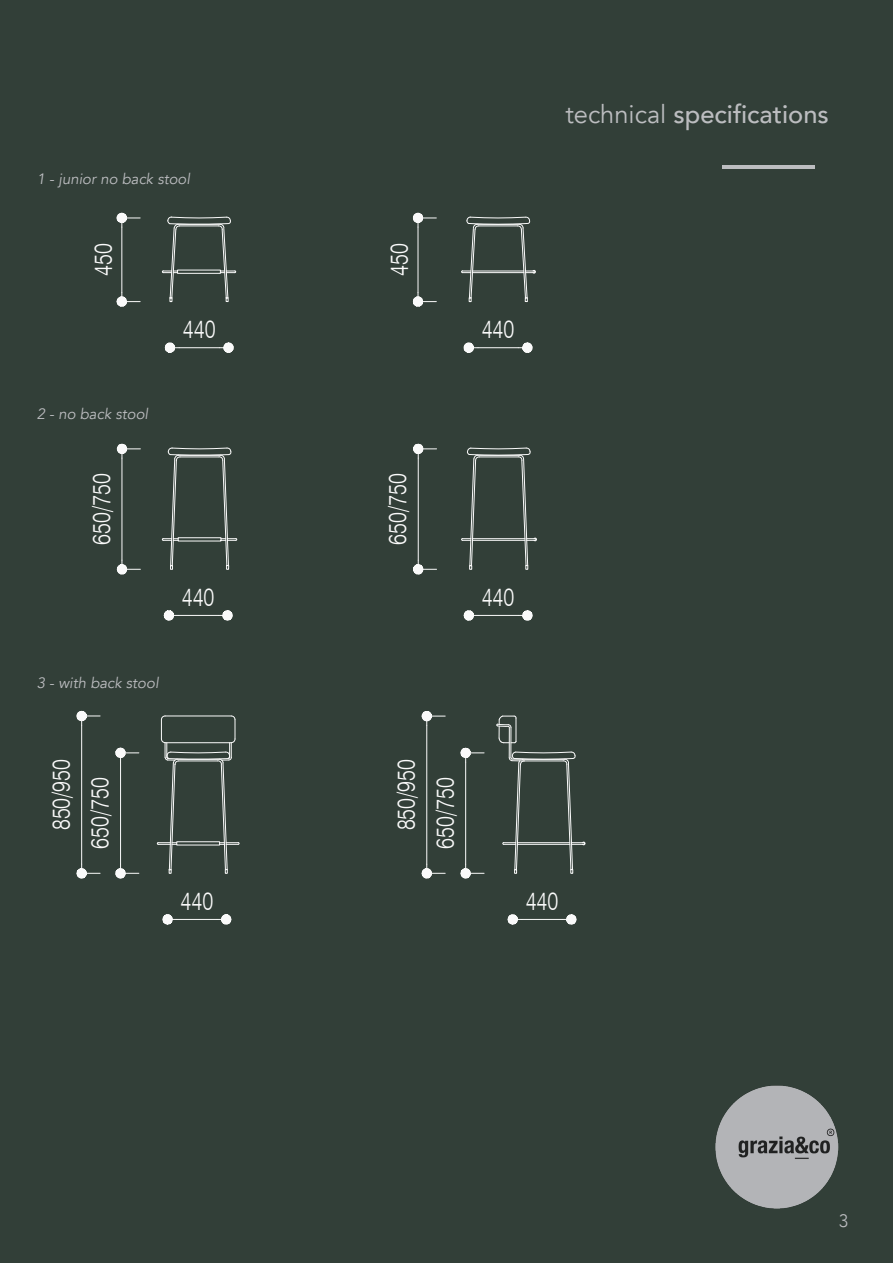
<style>
.page{position:relative;width:893px;height:1263px;background:#323f38}
.page>*{position:absolute;margin:0;border:0;box-sizing:border-box;transform-origin:0 0}
.t1{font:300 25.5px "Swiss 721 BT";color:#fafafa;scale:.8 1}
.t2{font:500 25.5px "Avenir";color:#bcbdc0}
.t3{font:300 18px "Avenir";color:#bcbdc0}
.t4{font:italic 15px "Avenir";color:#bcbdc0}
.s1{font-weight:400}
</style>
<div class="page">
<svg style="left:162px;top:217px;width:74px;height:85px"></svg>
<hr style="left:122px;top:227px;width:1px;height:65px;background:#fafafa">
<svg style="left:116px;top:292px;width:24px;height:15px"></svg>
<svg style="left:116px;top:213px;width:24px;height:14px"></svg>
<hr style="left:418px;top:227px;width:1px;height:65px;background:#fafafa">
<svg style="left:413px;top:292px;width:23px;height:15px"></svg>
<svg style="left:413px;top:213px;width:23px;height:14px"></svg>
<svg style="left:461px;top:217px;width:75px;height:85px"></svg>
<svg style="left:162px;top:448px;width:75px;height:121px"></svg>
<hr style="left:122px;top:458px;width:1px;height:102px;background:#fafafa">
<svg style="left:117px;top:560px;width:23px;height:15px"></svg>
<svg style="left:117px;top:444px;width:23px;height:14px"></svg>
<hr style="left:418px;top:458px;width:1px;height:102px;background:#fafafa">
<svg style="left:413px;top:560px;width:24px;height:15px"></svg>
<svg style="left:413px;top:444px;width:24px;height:14px"></svg>
<svg style="left:461px;top:448px;width:76px;height:121px"></svg>
<hr style="left:179px;top:347px;width:40px;height:1px;background:#fafafa">
<svg style="left:165px;top:342px;width:14px;height:11px"></svg>
<svg style="left:219px;top:342px;width:15px;height:11px"></svg>
<hr style="left:478px;top:347px;width:40px;height:1px;background:#fafafa">
<svg style="left:463px;top:342px;width:15px;height:11px"></svg>
<svg style="left:518px;top:342px;width:15px;height:11px"></svg>
<hr style="left:178px;top:615px;width:40px;height:1px;background:#fafafa">
<svg style="left:164px;top:610px;width:14px;height:11px"></svg>
<svg style="left:218px;top:610px;width:15px;height:11px"></svg>
<hr style="left:478px;top:615px;width:40px;height:1px;background:#fafafa">
<svg style="left:463px;top:610px;width:15px;height:11px"></svg>
<svg style="left:518px;top:610px;width:15px;height:11px"></svg>
<hr style="left:511px;top:727px;width:1px;height:31px;background:#fafafa">
<hr style="left:509px;top:727px;width:1px;height:31px;background:#fafafa">
<svg style="left:502px;top:751px;width:83px;height:122px"></svg>
<svg style="left:157px;top:715px;width:83px;height:158px"></svg>
<hr style="left:165px;top:742px;width:66px;height:1px;background:#fafafa">
<svg style="left:496px;top:715px;width:21px;height:28px"></svg>
<hr style="left:120px;top:762px;width:1px;height:102px;background:#fafafa">
<svg style="left:115px;top:864px;width:24px;height:15px"></svg>
<svg style="left:115px;top:747px;width:24px;height:15px"></svg>
<hr style="left:81px;top:725px;width:1px;height:139px;background:#fafafa">
<svg style="left:76px;top:864px;width:24px;height:15px"></svg>
<svg style="left:76px;top:711px;width:24px;height:14px"></svg>
<hr style="left:177px;top:919px;width:40px;height:1px;background:#fafafa">
<svg style="left:162px;top:914px;width:15px;height:11px"></svg>
<svg style="left:217px;top:914px;width:15px;height:11px"></svg>
<hr style="left:465px;top:762px;width:1px;height:102px;background:#fafafa">
<svg style="left:460px;top:864px;width:24px;height:15px"></svg>
<svg style="left:460px;top:747px;width:24px;height:15px"></svg>
<hr style="left:426px;top:725px;width:1px;height:139px;background:#fafafa">
<svg style="left:421px;top:864px;width:24px;height:15px"></svg>
<svg style="left:421px;top:711px;width:24px;height:14px"></svg>
<hr style="left:522px;top:919px;width:40px;height:1px;background:#fafafa">
<svg style="left:507px;top:914px;width:15px;height:11px"></svg>
<svg style="left:562px;top:914px;width:15px;height:11px"></svg>
<hr style="left:723px;top:166px;width:92px;height:3px;background:#bcbdc0">
<img style="left:716px;top:1086px;width:123px;height:123px">
<p class="t4" style="left:37px;top:170px;width:155px">1 - junior no back stool</p>
<p class="t1" style="left:88px;top:276px;width:42px;rotate:-90deg">450</p>
<p class="t1" style="left:384px;top:276px;width:42px;rotate:-90deg">450</p>
<p class="t4" style="left:37px;top:405px;width:113px">2 - no back stool</p>
<p class="t1" style="left:183px;top:313px;width:42px">440</p>
<p class="t1" style="left:482px;top:313px;width:42px">440</p>
<p class="t1" style="left:86px;top:545px;width:91px;rotate:-90deg">650/750</p>
<p class="t1" style="left:382px;top:545px;width:91px;rotate:-90deg">650/750</p>
<p class="t1" style="left:182px;top:581px;width:42px">440</p>
<p class="t1" style="left:482px;top:581px;width:42px">440</p>
<p class="t4" style="left:37px;top:674px;width:123px">3 - with back stool</p>
<p class="t2" style="left:565px;top:92px;width:265px"><span class="s1">technical</span> specifications</p>
<p class="t1" style="left:46px;top:830px;width:91px;rotate:-90deg">850/950</p>
<p class="t1" style="left:84px;top:849px;width:91px;rotate:-90deg">650/750</p>
<p class="t1" style="left:181px;top:885px;width:42px">440</p>
<p class="t1" style="left:391px;top:830px;width:91px;rotate:-90deg">850/950</p>
<p class="t1" style="left:430px;top:849px;width:91px;rotate:-90deg">650/750</p>
<p class="t1" style="left:526px;top:885px;width:42px">440</p>
<p class="t3" style="left:839px;top:1210px;width:11px">3</p>
</div>
